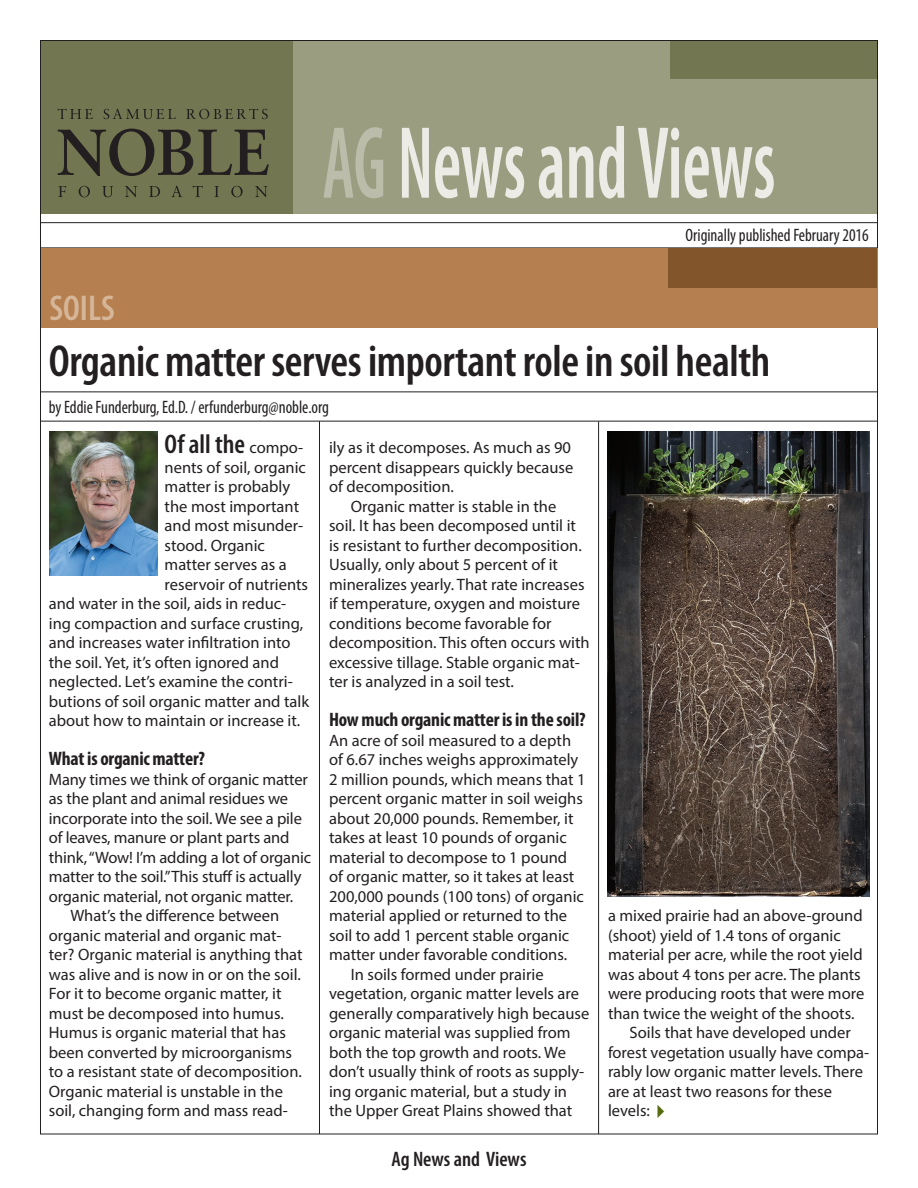
<style>
.page{position:relative;width:918px;height:1188px;background:#fff}
.page>*{position:absolute;margin:0;border:0;box-sizing:border-box;transform-origin:0 0}
.t1{font:600 condensed 103.65px "Myriad Pro";color:#ecebe6;scale:.69 1}
.t2{font:600 condensed 45px "Myriad Pro";letter-spacing:-.01em;color:#231f20}
.t3{font:600 condensed 36px "Myriad Pro";color:#d6b699}
.Body_Text-1st_Paragr{font:600 condensed 27px "Myriad Pro";color:#231f20}
.t4{font:600 condensed 21px "Myriad Pro";color:#231f20}
.Headings_inside_stor{font:700 condensed 19.5px "Myriad Pro";letter-spacing:-.01em;color:#231f20}
.BACKCOVERADDRESS{font:condensed 18px "Myriad Pro";color:#231f20;scale:.95 1}
.VOL_DATE{font:condensed 18px "Myriad Pro";color:#231f20;scale:.95 1}
.Body_Text{font:16.5px/19.5px "Myriad Pro";color:#231f20}
.Body_Text-1st_Paragr-2{font:16.5px/19.5px "Myriad Pro";color:#231f20}
.s1{color:#bbbca9}
.s2{font-weight:400;font-stretch:normal;font-size:16.5px}
</style>
<div class="page">
<div style="left:293px;top:40px;width:585px;height:174px;background:#9b9d81"></div>
<div style="left:670px;top:40px;width:208px;height:40px;background:#727651"></div>
<div style="left:40px;top:40px;width:253px;height:174px;background:#727651"></div>
<hr style="left:40px;top:222px;width:838px;height:1px;background:#231f20">
<hr style="left:40px;top:421px;width:838px;height:1px;background:#231f20">
<svg style="left:58px;top:109px;width:35px;height:10px"></svg>
<svg style="left:104px;top:109px;width:72px;height:10px"></svg>
<svg style="left:186px;top:109px;width:82px;height:10px"></svg>
<svg style="left:58px;top:129px;width:211px;height:47px"></svg>
<svg style="left:58px;top:186px;width:8px;height:11px"></svg>
<svg style="left:79px;top:186px;width:11px;height:11px"></svg>
<svg style="left:102px;top:186px;width:11px;height:11px"></svg>
<svg style="left:125px;top:186px;width:12px;height:11px"></svg>
<svg style="left:149px;top:186px;width:11px;height:11px"></svg>
<svg style="left:171px;top:186px;width:11px;height:11px"></svg>
<svg style="left:193px;top:186px;width:10px;height:11px"></svg>
<svg style="left:214px;top:186px;width:5px;height:11px"></svg>
<svg style="left:231px;top:186px;width:12px;height:11px"></svg>
<svg style="left:255px;top:186px;width:13px;height:11px"></svg>
<hr style="left:40px;top:392px;width:838px;height:1px;background:#231f20">
<hr style="left:319px;top:421px;width:1px;height:713px;background:#231f20">
<hr style="left:598px;top:422px;width:1px;height:712px;background:#231f20">
<img style="left:50px;top:431px;width:108px;height:145px">
<img style="left:608px;top:431px;width:261px;height:465px">
<div style="left:41px;top:248px;width:836px;height:80px;background:#b67f4f"></div>
<div style="left:669px;top:248px;width:208px;height:40px;background:#82552a"></div>
<p class="t3" style="left:50px;top:286px;width:67px">SOILS</p>
<h1 class="t1" style="left:322px;top:99px;width:658px"><span class="s1">AG</span> News and Views</h1>
<p class="VOL_DATE" style="left:686px;top:224px;width:194px">Originally published February 2016</p>
<p class="t2" style="left:49px;top:334px;width:723px">Organic matter serves important role in soil health</p>
<p class="BACKCOVERADDRESS" style="left:49px;top:397px;width:297px">by Eddie Funderburg, Ed.D. / erfunderburg@noble.org</p>
<p class="Body_Text-1st_Paragr" style="left:165px;top:427px;width:140px">Of all the <span class="s2">compo-</span></p>
<p class="Body_Text-1st_Paragr-2" style="left:165px;top:457px;width:143px">nents of soil, organic</p>
<p class="Body_Text-1st_Paragr-2" style="left:165px;top:477px;width:127px">matter is probably</p>
<p class="Body_Text-1st_Paragr-2" style="left:165px;top:496px;width:136px">the most important</p>
<p class="Body_Text-1st_Paragr-2" style="left:165px;top:516px;width:139px">and most misunder-</p>
<p class="Body_Text-1st_Paragr-2" style="left:165px;top:535px;width:102px">stood. Organic</p>
<p class="Body_Text-1st_Paragr-2" style="left:165px;top:555px;width:124px">matter serves as a</p>
<p class="Body_Text-1st_Paragr-2" style="left:165px;top:574px;width:145px">reservoir of nutrients</p>
<p class="Body_Text-1st_Paragr-2" style="left:49px;top:594px;width:239px">and water in the soil, aids in reduc-</p>
<p class="Body_Text-1st_Paragr-2" style="left:49px;top:613px;width:256px">ing compaction and surface crusting,</p>
<p class="Body_Text-1st_Paragr-2" style="left:49px;top:633px;width:243px">and increases water infiltration into</p>
<p class="Body_Text-1st_Paragr-2" style="left:49px;top:652px;width:232px">the soil. Yet, it’s often ignored and</p>
<p class="Body_Text-1st_Paragr-2" style="left:49px;top:672px;width:246px">neglected. Let’s examine the contri-</p>
<p class="Body_Text-1st_Paragr-2" style="left:49px;top:691px;width:262px">butions of soil organic matter and talk</p>
<p class="Body_Text-1st_Paragr-2" style="left:49px;top:711px;width:253px">about how to maintain or increase it.</p>
<p class="Headings_inside_stor" style="left:49px;top:746px;width:158px">What is organic matter?</p>
<p class="Body_Text-1st_Paragr-2" style="left:49px;top:769px;width:264px">Many times we think of organic matter as the plant and animal residues we incorporate into the soil. We see a pile of leaves, manure or plant parts and think, “Wow! I’m adding a lot of organic matter to the soil.” This stuff is actually organic material, not organic matter.</p>
<p class="Body_Text" style="left:49px;top:906px;width:255px;text-indent:22px">What’s the difference between organic material and organic mat&shy;ter? Organic material is anything that was alive and is now in or on the soil.<br>For it to become organic matter, it must be decomposed into humus.<br>Humus is organic material that has been converted by microorganisms to a resistant state of decomposition.<br>Organic material is unstable in the soil, changing form and mass read-</p>
<p class="Body_Text" style="left:329px;top:438px;width:246px">ily as it decomposes. As much as 90 percent disappears quickly because of decomposition.</p>
<p class="Body_Text" style="left:329px;top:496px;width:262px;text-indent:22px">Organic matter is stable in the<br>soil. It has been decomposed until it is resistant to further decomposition.<br>Usually, only about 5 percent of it mineralizes yearly. That rate increases if temperature, oxygen and moisture conditions become favorable for decomposition. This often occurs with excessive tillage. Stable organic mat&shy;ter is analyzed in a soil test.</p>
<p class="Headings_inside_stor" style="left:329px;top:708px;width:258px">How much organic matter is in the soil?</p>
<p class="Body_Text-1st_Paragr-2" style="left:329px;top:730px;width:258px">An acre of soil measured to a depth of 6.67 inches weighs approximately 2 million pounds, which means that 1 percent organic matter in soil weighs about 20,000 pounds. Remember, it takes at least 10 pounds of organic material to decompose to 1 pound<br>of organic matter, so it takes at least 200,000 pounds (100 tons) of organic material applied or returned to the soil to add 1 percent stable organic matter under favorable conditions.</p>
<p class="Body_Text" style="left:329px;top:964px;width:262px;text-indent:22px">In soils formed under prairie vegetation, organic matter levels are generally comparatively high because organic material was supplied from both the top growth and roots. We don’t usually think of roots as supply&shy;ing organic material, but a study in the Upper Great Plains showed that</p>
<p class="t4" style="left:391px;top:1146px;width:137px">Ag News and Views</p>
<p class="Body_Text" style="left:608px;top:906px;width:258px">a mixed prairie had an above-ground (shoot) yield of 1.4 tons of organic material per acre, while the root yield was about 4 tons per acre. The plants were producing roots that were more than twice the weight of the shoots.</p>
<p class="Body_Text" style="left:608px;top:1023px;width:263px;text-indent:22px">Soils that have developed under forest vegetation usually have compa&shy;rably low organic matter levels. There are at least two reasons for these levels:</p>
</div>
